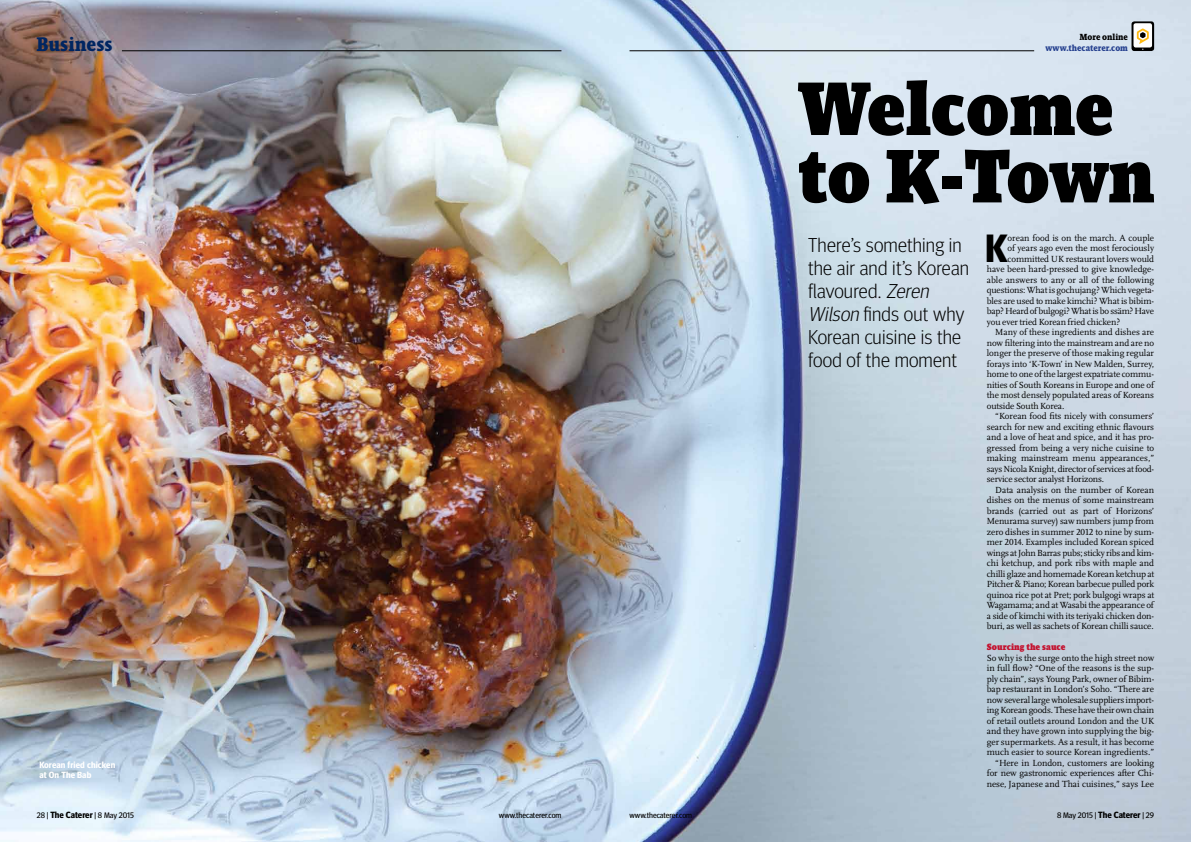
<style>
.page{position:relative;width:1191px;height:842px;background:#fff}
.page>*{position:absolute;margin:0;border:0;box-sizing:border-box;transform-origin:0 0}
.t1{font:900 76.8px/67.4px "Absara Head OT";color:#000}
.t2{font:700 39.4px "Meta Headline OT";color:#000}
.t3{font:300 20px/23px "Meta Headline OT";letter-spacing:.01em;color:#000}
.t4{font:700 20px "Absara Head OT";color:#002561}
.t5{font:9.2px/10.5px "Scala Pro";letter-spacing:-.01em;color:#000;text-align:right}
.t6{font:900 9.2px "Absara Head OT";letter-spacing:.01em;color:#c4122f}
.t7{font:700 9px/10px "Meta Headline OT";letter-spacing:.01em;color:#fff}
.t8{font:700 9px "Absara Head OT";color:#25408f}
.t9{font:700 9px "Absara Head OT";color:#000}
.t10{font:8px "Meta Headline OT";color:#000}
.s1{font-style:italic}
.s2{font-weight:700;font-size:9px}
</style>
<div class="page">
<img style="left:0;top:0;width:1191px;height:842px">
<hr style="left:122px;top:51px;width:439px;height:1px;background:#000">
<hr style="left:629px;top:51px;width:405px;height:1px;background:#000">
<svg style="left:1131px;top:21px;width:23px;height:30px"></svg>
<div style="left:1133px;top:23px;width:19px;height:25px;background:#fff;border-radius:2px"></div>
<svg style="left:1136px;top:28px;width:12px;height:22px"></svg>
<h3 class="t4" style="left:36px;top:32px;width:78px">Business</h3>
<p class="t9" style="left:1079px;top:32px;width:50px">More online</p>
<p class="t8" style="left:1045px;top:43px;width:84px">www.thecaterer.com</p>
<p class="t7" style="left:39px;top:760px;width:77px">Korean fried chicken at On The Bab</p>
<h1 class="t1" style="left:798px;top:75px;width:358px">Welcome to K-Town</h1>
<h3 class="t3" style="left:808px;top:233px;width:162px">There’s something in the air and it’s Korean flavoured. <span class="s1">Zeren<br>Wilson</span> finds out why<br>Korean cuisine is the food of the moment</h3>
<h2 class="t2" style="left:985px;top:224px;width:24px">K</h2>
<p class="t5" style="left:1007px;top:233px;width:148px">orean food is on the march. A couple</p>
<p class="t5" style="left:1007px;top:243px;width:148px">of years ago even the most ferociously</p>
<p class="t5" style="left:1007px;top:254px;width:148px">committed UK restaurant lovers would</p>
<p class="t5" style="left:986px;top:264px;width:169px">have been hard-pressed to give knowledge-</p>
<p class="t5" style="left:986px;top:275px;width:169px">able answers to any or all of the following</p>
<p class="t5" style="left:986px;top:285px;width:169px">questions: What is gochujang? Which vegeta-</p>
<p class="t5" style="left:986px;top:296px;width:169px">bles are used to make kimchi? What is bibim-</p>
<p class="t5" style="left:986px;top:306px;width:169px">bap? Heard of bulgogi? What is bo ssäm? Have</p>
<p class="t5" style="left:986px;top:317px;width:135px">you ever tried Korean fried chicken?</p>
<p class="t5" style="left:995px;top:327px;width:160px">Many of these ingredients and dishes are</p>
<p class="t5" style="left:986px;top:338px;width:169px">now filtering into the mainstream and are no</p>
<p class="t5" style="left:986px;top:348px;width:169px">longer the preserve of those making regular</p>
<p class="t5" style="left:986px;top:359px;width:169px">forays into ‘K-Town’ in New Malden, Surrey,</p>
<p class="t5" style="left:986px;top:369px;width:169px">home to one of the largest expatriate commu-</p>
<p class="t5" style="left:986px;top:380px;width:169px">nities of South Koreans in Europe and one of</p>
<p class="t5" style="left:986px;top:390px;width:169px">the most densely populated areas of Koreans</p>
<p class="t5" style="left:986px;top:401px;width:79px">outside South Korea.</p>
<p class="t5" style="left:995px;top:411px;width:160px">“Korean food fits nicely with consumers’</p>
<p class="t5" style="left:986px;top:422px;width:169px">search for new and exciting ethnic flavours</p>
<p class="t5" style="left:986px;top:432px;width:169px">and a love of heat and spice, and it has pro-</p>
<p class="t5" style="left:986px;top:443px;width:169px">gressed from being a very niche cuisine to</p>
<p class="t5" style="left:986px;top:453px;width:169px">making mainstream menu appearances,”</p>
<p class="t5" style="left:986px;top:464px;width:169px">says Nicola Knight, director of services at food-</p>
<p class="t5" style="left:986px;top:474px;width:119px">service sector analyst Horizons.</p>
<p class="t5" style="left:995px;top:485px;width:160px">Data analysis on the number of Korean</p>
<p class="t5" style="left:986px;top:495px;width:169px">dishes on the menus of some mainstream</p>
<p class="t5" style="left:986px;top:506px;width:169px">brands (carried out as part of Horizons’</p>
<p class="t5" style="left:986px;top:516px;width:169px">Menurama survey) saw numbers jump from</p>
<p class="t5" style="left:986px;top:527px;width:169px">zero dishes in summer 2012 to nine by sum-</p>
<p class="t5" style="left:986px;top:537px;width:169px">mer 2014. Examples included Korean spiced</p>
<p class="t5" style="left:986px;top:548px;width:169px">wings at John Barras pubs; sticky ribs and kim-</p>
<p class="t5" style="left:986px;top:558px;width:169px">chi ketchup, and pork ribs with maple and</p>
<p class="t5" style="left:986px;top:569px;width:169px">chilli glaze and homemade Korean ketchup at</p>
<p class="t5" style="left:986px;top:579px;width:169px">Pitcher &amp; Piano; Korean barbecue pulled pork</p>
<p class="t5" style="left:986px;top:590px;width:169px">quinoa rice pot at Pret; pork bulgogi wraps at</p>
<p class="t5" style="left:986px;top:600px;width:169px">Wagamama; and at Wasabi the appearance of</p>
<p class="t5" style="left:986px;top:611px;width:169px">a side of kimchi with its teriyaki chicken don-</p>
<p class="t5" style="left:986px;top:621px;width:168px">buri, as well as sachets of Korean chilli sauce.</p>
<p class="t6" style="left:986px;top:642px;width:80px">Sourcing the sauce</p>
<p class="t5" style="left:986px;top:653px;width:169px">So why is the surge onto the high street now in full flow? “One of the reasons is the sup&shy;ply chain”, says Young Park, owner of Bibim&shy;bap restaurant in London’s Soho. “There are now several large wholesale suppliers import&shy;ing Korean goods. These have their own chain of retail outlets around London and the UK and they have grown into supplying the big&shy;ger supermarkets. As a result, it has become much easier to source Korean ingredients.” “Here in London, customers are looking for new gastronomic experiences after Chi&shy;nese, Japanese and Thai cuisines,” says Lee</p>
<p class="t10" style="left:37px;top:811px;width:99px">28 | <span class="s2">The Caterer</span> | 8 May 2015</p>
<p class="t10" style="left:499px;top:811px;width:64px">www.thecaterer.com</p>
<p class="t10" style="left:629px;top:811px;width:64px">www.thecaterer.com</p>
<p class="t10" style="left:1057px;top:811px;width:99px">8 May 2015 | <span class="s2">The Caterer</span> | 29</p>
</div>
